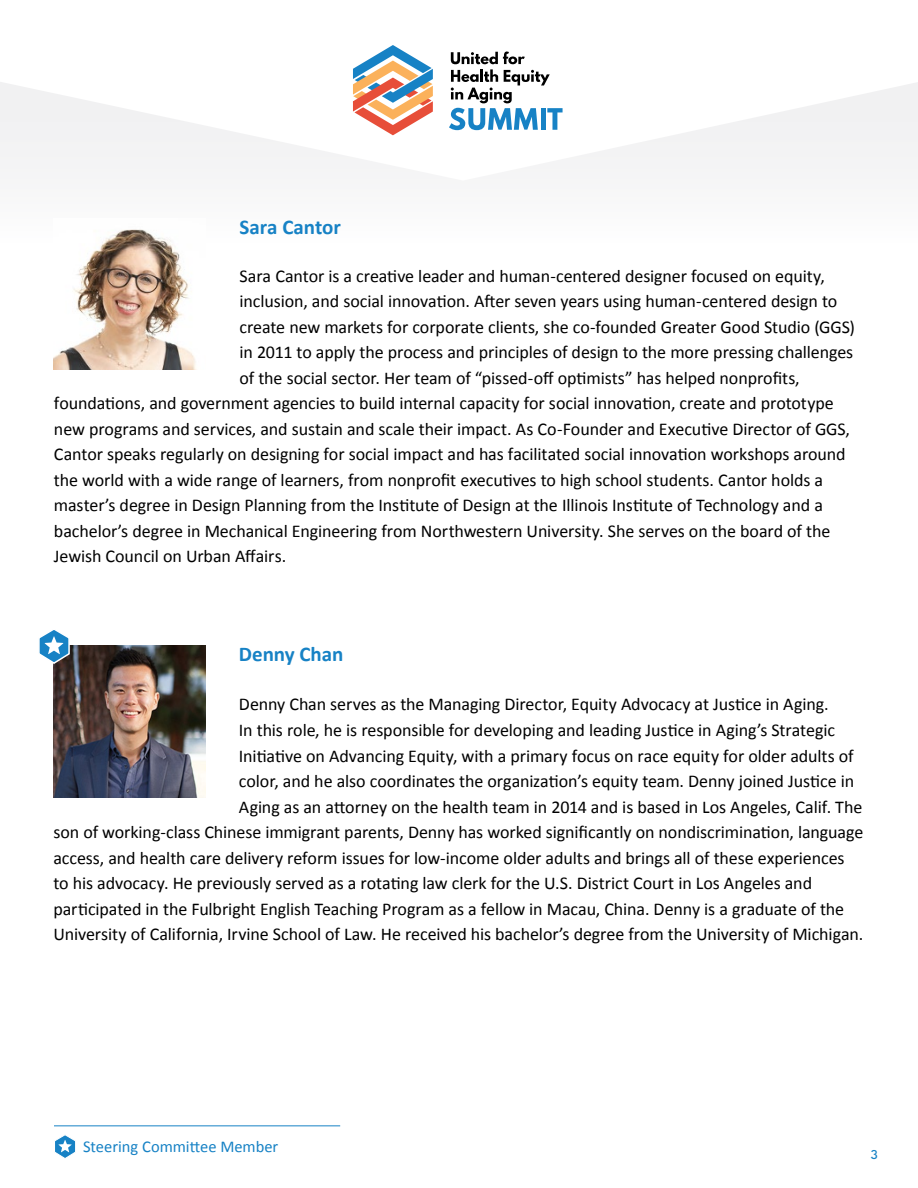
<style>
.page{position:relative;width:918px;height:1188px;background:#fff}
.page>*{position:absolute;margin:0;border:0;box-sizing:border-box;transform-origin:0 0}
.t1{font:700 21px "Calibri";letter-spacing:-.005em;color:#1782c5}
.t2{font:18px "Calibri";letter-spacing:-.005em;color:#000}
.t3{font:16.5px "Calibri";color:#1782c5}
.t4{font:500 13.5px "League Spartan";color:#1782c5}
</style>
<div class="page">
<svg style="left:0;top:82px;width:918px;height:87px;fill:#f5f5f6"></svg>
<svg style="left:353px;top:45px;width:80px;height:90px"></svg>
<svg style="left:449px;top:52px;width:114px;height:78px"></svg>
<hr style="left:54px;top:1125px;width:286px;height:1px;background:#1782c5">
<svg style="left:55px;top:1135px;width:21px;height:23px"></svg>
<img style="left:53px;top:645px;width:152px;height:152px">
<img style="left:54px;top:229px;width:143px;height:141px">
<svg style="left:39px;top:630px;width:32px;height:35px"></svg>
<p class="t1" style="left:240px;top:214px;width:103px">Sara Cantor</p>
<p class="t2" style="left:240px;top:265px;width:587px">Sara Cantor is a creative leader and human-centered designer focused on equity,</p>
<p class="t2" style="left:240px;top:290px;width:599px">inclusion, and social innovation. After seven years using human-centered design to</p>
<p class="t2" style="left:240px;top:316px;width:617px">create new markets for corporate clients, she co-founded Greater Good Studio (GGS)</p>
<p class="t2" style="left:240px;top:341px;width:615px">in 2011 to apply the process and principles of design to the more pressing challenges</p>
<p class="t2" style="left:240px;top:367px;width:562px">of the social sector. Her team of “pissed-off optimists” has helped nonprofits,</p>
<p class="t2" style="left:54px;top:392px;width:781px">foundations, and government agencies to build internal capacity for social innovation, create and prototype</p>
<p class="t2" style="left:54px;top:418px;width:798px">new programs and services, and sustain and scale their impact. As Co-Founder and Executive Director of GGS,</p>
<p class="t2" style="left:54px;top:443px;width:793px">Cantor speaks regularly on designing for social impact and has facilitated social innovation workshops around</p>
<p class="t2" style="left:54px;top:469px;width:771px">the world with a wide range of learners, from nonprofit executives to high school students. Cantor holds a</p>
<p class="t2" style="left:54px;top:494px;width:770px">master’s degree in Design Planning from the Institute of Design at the Illinois Institute of Technology and a</p>
<p class="t2" style="left:54px;top:520px;width:778px">bachelor’s degree in Mechanical Engineering from Northwestern University. She serves on the board of the</p>
<p class="t2" style="left:54px;top:545px;width:234px">Jewish Council on Urban Affairs.</p>
<p class="t1" style="left:239px;top:641px;width:106px">Denny Chan</p>
<p class="t2" style="left:239px;top:693px;width:591px">Denny Chan serves as the Managing Director, Equity Advocacy at Justice in Aging.</p>
<p class="t2" style="left:239px;top:719px;width:598px">In this role, he is responsible for developing and leading Justice in Aging’s Strategic</p>
<p class="t2" style="left:239px;top:744px;width:616px">Initiative on Advancing Equity, with a primary focus on race equity for older adults of</p>
<p class="t2" style="left:239px;top:770px;width:617px">color, and he also coordinates the organization’s equity team. Denny joined Justice in</p>
<p class="t2" style="left:239px;top:795px;width:625px">Aging as an attorney on the health team in 2014 and is based in Los Angeles, Calif. The</p>
<p class="t2" style="left:53px;top:821px;width:812px">son of working-class Chinese immigrant parents, Denny has worked significantly on nondiscrimination, language</p>
<p class="t2" style="left:53px;top:846px;width:793px">access, and health care delivery reform issues for low-income older adults and brings all of these experiences</p>
<p class="t2" style="left:53px;top:872px;width:760px">to his advocacy. He previously served as a rotating law clerk for the U.S. District Court in Los Angeles and</p>
<p class="t2" style="left:53px;top:897px;width:792px">participated in the Fulbright English Teaching Program as a fellow in Macau, China. Denny is a graduate of the</p>
<p class="t2" style="left:53px;top:923px;width:812px">University of California, Irvine School of Law. He received his bachelor’s degree from the University of Michigan.</p>
<p class="t3" style="left:83px;top:1137px;width:197px">Steering Committee Member</p>
<p class="t4" style="left:871px;top:1144px;width:9px">3</p>
</div>
